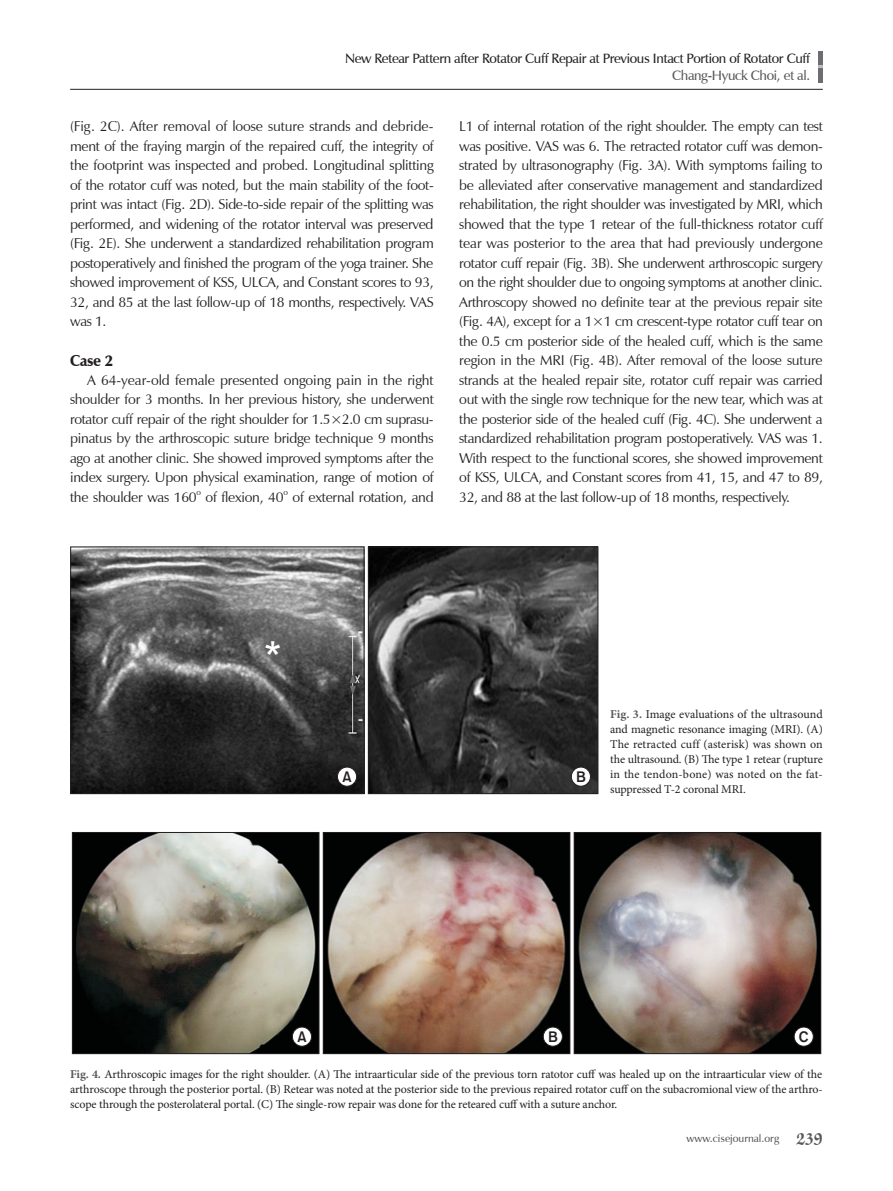
<style>
.page{position:relative;width:893px;height:1191px;background:#fff}
.page>*{position:absolute;margin:0;border:0;box-sizing:border-box;transform-origin:0 0}
.t1{font:45px "Arial";color:#fff}
.t2{font:900 15.75px "Zapf Humanist 601 BT";color:#231f20;scale:.95 1}
.t3{font:15px "Gothic 725 BT Bold A";color:#231f20}
.t4{font:14.25px/19.5px "Zapf Humanist 601 BT";letter-spacing:-.025em;color:#231f20;text-align:justify}
.t5{font:600 13.5px/16.5px "Zapf Humanist 601 BT";letter-spacing:-.025em;color:#231f20;text-align:right}
.t6{font:12px/15px "Minion Pro";letter-spacing:-.01em;color:#231f20;text-align:justify}
.t7{font:600 10.5px "Zapf Humanist 601 BT";color:#57585a}
.t8{font:8.25px "Zapf Humanist 601 BT";color:#231f20}
.s1{color:#57585a}
.s2{font-weight:700;color:#57585a}
.s3{font-family:"Zapf Chancery IT Cby BT";font-weight:700;font-size:19.5px}
</style>
<div class="page">
<hr style="left:819px;top:51px;width:4px;height:32px;background:#6c6d70">
<hr style="left:70px;top:89px;width:753px;height:1px;background:#231f20">
<img style="left:72px;top:832px;width:749px;height:222px">
<div style="left:292px;top:1027px;width:20px;height:19px;background:#fff;border-radius:50%"></div>
<div style="left:292px;top:1026px;width:20px;height:20px;border:1px solid #231f20;border-radius:50%"></div>
<div style="left:543px;top:1027px;width:19px;height:19px;background:#fff;border-radius:50%"></div>
<div style="left:543px;top:1026px;width:20px;height:20px;border:1px solid #231f20;border-radius:50%"></div>
<div style="left:794px;top:1027px;width:19px;height:19px;background:#fff;border-radius:50%"></div>
<div style="left:794px;top:1026px;width:19px;height:20px;border:1px solid #231f20;border-radius:50%"></div>
<img style="left:72px;top:549px;width:290px;height:243px">
<div style="left:70px;top:547px;width:294px;height:247px;border:1px solid #231f20"></div>
<img style="left:370px;top:549px;width:226px;height:243px">
<div style="left:368px;top:547px;width:230px;height:247px;border:1px solid #231f20"></div>
<div style="left:337px;top:767px;width:20px;height:19px;background:#fff;border-radius:50%"></div>
<div style="left:337px;top:767px;width:20px;height:19px;border:1px solid #231f20;border-radius:50%"></div>
<div style="left:571px;top:767px;width:19px;height:19px;background:#fff;border-radius:50%"></div>
<div style="left:571px;top:767px;width:20px;height:19px;border:1px solid #231f20;border-radius:50%"></div>
<p class="t5" style="left:345px;top:50px;width:466px">New Retear Pattern after Rotator Cuff Repair at Previous Intact Portion of Rotator Cuff<br><span class="s1">Chang-Hyuck Choi, et al.</span></p>
<p class="t4" style="left:70px;top:116px;width:365px">(Fig. 2C). After removal of loose suture strands and debride&shy;ment of the fraying margin of the repaired cuff, the integrity of the footprint was inspected and probed. Longitudinal splitting of the rotator cuff was noted, but the main stability of the foot&shy;print was intact (Fig. 2D). Side-to-side repair of the splitting was performed, and widening of the rotator interval was preserved (Fig. 2E). She underwent a standardized rehabilitation program postoperatively and finished the program of the yoga trainer. She showed improvement of KSS, ULCA, and Constant scores to 93, 32, and 85 at the last follow-up of 18 months, respectively. VAS was 1.</p>
<p class="t2" style="left:70px;top:351px;width:47px">Case 2</p>
<p class="t4" style="left:70px;top:370px;width:365px;text-indent:17px">A 64-year-old female presented ongoing pain in the right shoulder for 3 months. In her previous history, she underwent rotator cuff repair of the right shoulder for 1.5×2.0 cm suprasu&shy;pinatus by the arthroscopic suture bridge technique 9 months ago at another clinic. She showed improved symptoms after the index surgery. Upon physical examination, range of motion of the shoulder was 160</p>
<p class="t8" style="left:196px;top:487px;width:6px">o</p>
<p class="t4" style="left:206px;top:487px;width:80px">of flexion, 40</p>
<p class="t8" style="left:283px;top:487px;width:6px">o</p>
<p class="t4" style="left:293px;top:487px;width:143px">of external rotation, and</p>
<p class="t4" style="left:459px;top:116px;width:365px">L1 of internal rotation of the right shoulder. The empty can test was positive. VAS was 6. The retracted rotator cuff was demon&shy;strated by ultrasonography (Fig. 3A). With symptoms failing to be alleviated after conservative management and standardized rehabilitation, the right shoulder was investigated by MRI, which showed that the type 1 retear of the full-thickness rotator cuff tear was posterior to the area that had previously undergone rotator cuff repair (Fig. 3B). She underwent arthroscopic surgery on the right shoulder due to ongoing symptoms at another clinic.<br>Arthroscopy showed no definite tear at the previous repair site (Fig. 4A), except for a 1×1 cm crescent-type rotator cuff tear on the 0.5 cm posterior side of the healed cuff, which is the same region in the MRI (Fig. 4B). After removal of the loose suture strands at the healed repair site, rotator cuff repair was carried out with the single row technique for the new tear, which was at the posterior side of the healed cuff (Fig. 4C). She underwent a standardized rehabilitation program postoperatively. VAS was 1.<br>With respect to the functional scores, she showed improvement of KSS, ULCA, and Constant scores from 41, 15, and 47 to 89, 32, and 88 at the last follow-up of 18 months, respectively.</p>
<p class="t1" style="left:264px;top:629px;width:19px">*</p>
<p class="t3" style="left:343px;top:768px;width:11px">A</p>
<p class="t3" style="left:576px;top:768px;width:11px">B</p>
<p class="t6" style="left:610px;top:707px;width:214px"><span class="s2">Fig. 3.</span> Image evaluations of the ultrasound and magnetic resonance imaging (MRI). (A)<br>The retracted cuff (asterisk) was shown on the ultrasound. (B) The type 1 retear (rupture in the tendon-bone) was noted on the fat&shy;suppressed T-2 coronal MRI.</p>
<p class="t3" style="left:297px;top:1028px;width:11px">A</p>
<p class="t3" style="left:548px;top:1028px;width:11px">B</p>
<p class="t3" style="left:799px;top:1028px;width:11px">C</p>
<p class="t6" style="left:70px;top:1066px;width:754px"><span class="s2">Fig. 4.</span> Arthroscopic images for the right shoulder. (A) The intraarticular side of the previous torn ratotor cuff was healed up on the intraarticular view of the arthroscope through the posterior portal. (B) Retear was noted at the posterior side to the previous repaired rotator cuff on the subacromional view of the arthro&shy;scope through the posterolateral portal. (C) The single-row repair was done for the reteared cuff with a suture anchor.</p>
<p class="t7" style="left:686px;top:1132px;width:138px">www.cisejournal.org <span class="s3">239</span></p>
</div>
